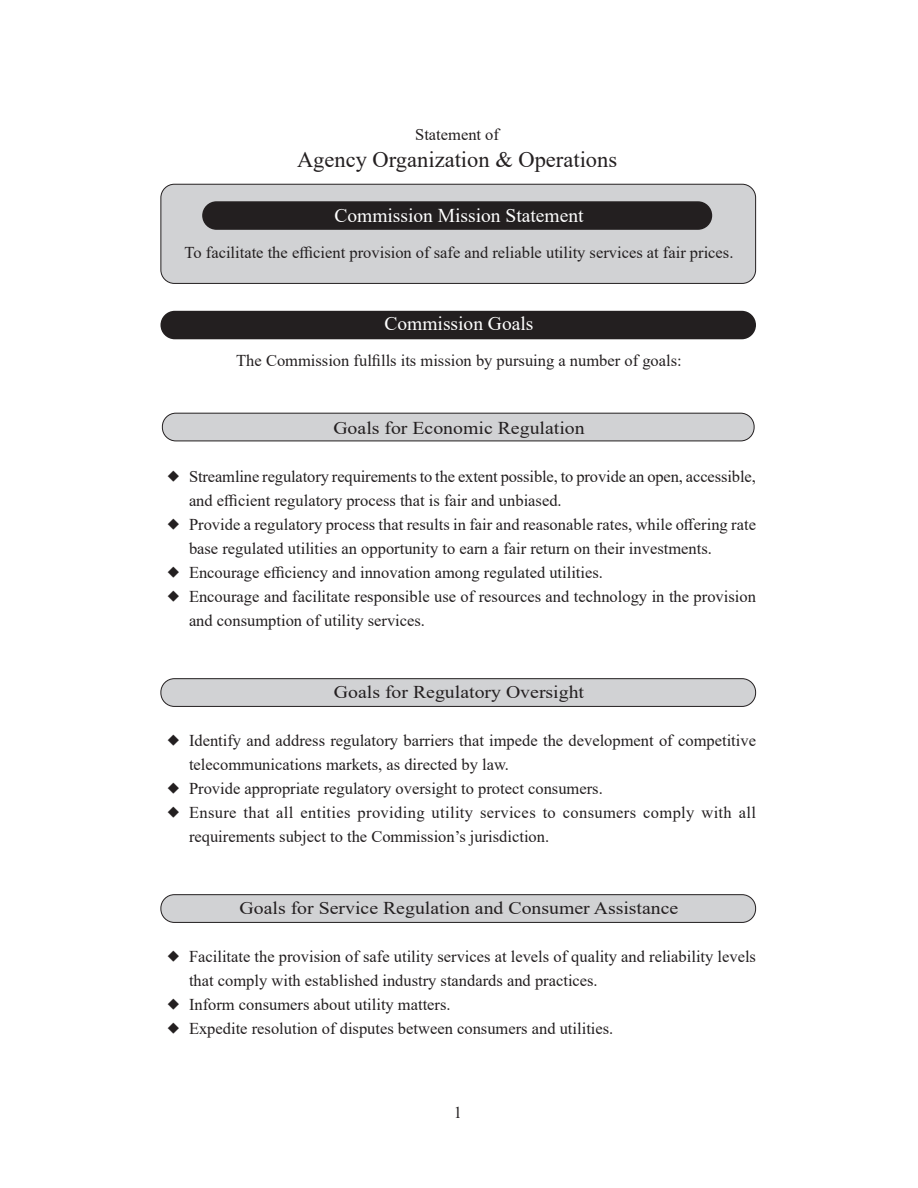
<style>
.page{position:relative;width:918px;height:1188px;background:#fff}
.page>*{position:absolute;margin:0;border:0;box-sizing:border-box;transform-origin:0 0}
.Headline{font:22.5px "Times New Roman";color:#231f20}
.Headline-2{font:19.5px "Times New Roman";color:#fff}
.Subhead_1{font:18px "Times New Roman";color:#231f20;scale:1.1 1}
.Body_text{font:16.5px/24px "Times New Roman";color:#231f20}
.Body_text-2{font:16.5px/24px "Times New Roman";letter-spacing:.02em;color:#231f20}
.Headline-3{font:16.5px "Times New Roman";color:#231f20}
</style>
<div class="page">
<div style="left:161px;top:312px;width:594px;height:27px;background:#231f20;border-radius:14px"></div>
<div style="left:160px;top:311px;width:596px;height:28px;border:2px solid #231f20;border-radius:14px"></div>
<div style="left:161px;top:895px;width:595px;height:27px;background:#d1d2d4;border-radius:14px"></div>
<div style="left:160px;top:894px;width:596px;height:29px;border:1px solid #231f20;border-radius:14px"></div>
<div style="left:161px;top:679px;width:595px;height:27px;background:#d1d2d4;border-radius:14px"></div>
<div style="left:160px;top:678px;width:596px;height:29px;border:1px solid #231f20;border-radius:14px"></div>
<div style="left:162px;top:413px;width:592px;height:28px;background:#d1d2d4;border-radius:14px"></div>
<div style="left:162px;top:413px;width:592px;height:28px;border:1px solid #231f20;border-radius:14px"></div>
<div style="left:161px;top:184px;width:595px;height:99px;background:#d1d2d4;border-radius:13px"></div>
<div style="left:160px;top:184px;width:596px;height:100px;border:1px solid #231f20;border-radius:13px"></div>
<div style="left:203px;top:202px;width:508px;height:27px;background:#231f20;border-radius:14px"></div>
<div style="left:202px;top:201px;width:510px;height:29px;border:2px solid #231f20;border-radius:14px"></div>
<p class="Headline-3" style="left:415px;top:123px;width:85px">Statement of</p>
<p class="Headline" style="left:297px;top:144px;width:322px">Agency Organization &amp; Operations</p>
<p class="Headline-2" style="left:334px;top:202px;width:251px">Commission Mission Statement</p>
<p class="Body_text" style="left:185px;top:240px;width:550px">To facilitate the efficient provision of safe and reliable utility services at fair prices.</p>
<p class="Headline-2" style="left:385px;top:310px;width:150px">Commission Goals</p>
<p class="Body_text" style="left:236px;top:348px;width:447px">The Commission fulfills its mission by pursuing a number of goals:</p>
<p class="Subhead_1" style="left:333px;top:415px;width:230px">Goals for Economic Regulation</p>
<p class="Body_text" style="left:189px;top:463px;width:568px">Streamline regulatory requirements to the extent possible, to provide an open, accessible, and efficient regulatory process that is fair and unbiased.</p>
<p class="Body_text" style="left:189px;top:511px;width:569px">Provide a regulatory process that results in fair and reasonable rates, while offering rate base regulated utilities an opportunity to earn a fair return on their investments.</p>
<p class="Body_text" style="left:189px;top:559px;width:416px">Encourage efficiency and innovation among regulated utilities.</p>
<p class="Body_text" style="left:189px;top:583px;width:568px">Encourage and facilitate responsible use of resources and technology in the provision and consumption of utility services.</p>
<p class="Subhead_1" style="left:334px;top:679px;width:229px">Goals for Regulatory Oversight</p>
<p class="Body_text" style="left:189px;top:727px;width:569px">Identify and address regulatory barriers that impede the development of competitive telecommunications markets, as directed by law.</p>
<p class="Body_text" style="left:189px;top:775px;width:415px">Provide appropriate regulatory oversight to protect consumers.</p>
<p class="Body_text-2" style="left:189px;top:799px;width:568px">Ensure that all entities providing utility services to consumers comply with all requirements subject to the Commission’s jurisdiction.</p>
<p class="Subhead_1" style="left:240px;top:895px;width:400px">Goals for Service Regulation and Consumer Assistance</p>
<p class="Body_text" style="left:189px;top:943px;width:569px">Facilitate the provision of safe utility services at levels of quality and reliability levels that comply with established industry standards and practices.</p>
<p class="Body_text" style="left:189px;top:991px;width:263px">Inform consumers about utility matters.</p>
<p class="Body_text" style="left:189px;top:1015px;width:426px">Expedite resolution of disputes between consumers and utilities.</p>
<p class="Body_text" style="left:454px;top:1100px;width:10px">1</p>
</div>
